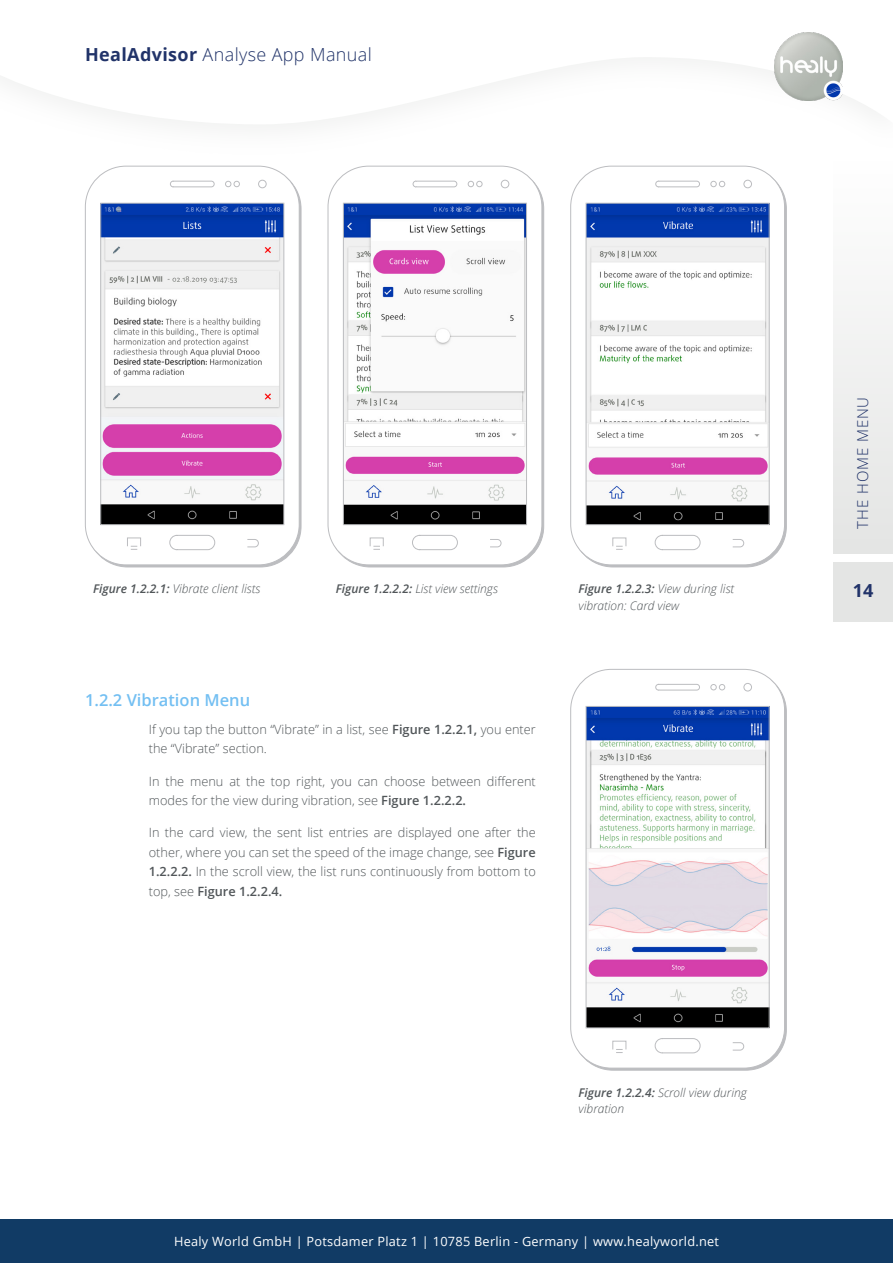
<style>
.page{position:relative;width:893px;height:1263px;background:#fff}
.page>*{position:absolute;margin:0;border:0;box-sizing:border-box;transform-origin:0 0}
.t1{font:300 18px "Open Sans";letter-spacing:.02em;color:#213369}
.t2{font:700 18px "Open Sans";color:#213369}
.B_Ü3{font:600 16.5px "Open Sans";color:#73bff2}
.t3{font:300 15px "Open Sans";letter-spacing:.06em;color:#213369}
.B_Fließtext{font:300 12.75px/19.5px "Open Sans";color:#515659}
.t4{font:12.75px "Open Sans";letter-spacing:.02em;color:#fff}
.B_BU_small_kursiv{font:italic 300 12px/16.5px "Open Sans";color:#515659}
.s1{font-weight:700}
.s2{font-weight:600}
</style>
<div class="page">
<div style="left:833px;top:161px;width:60px;height:392px;background:linear-gradient(to right,#f1f1f1,#f1f1f1)"></div>
<div style="left:833px;top:562px;width:60px;height:59px;background:#e4e5e4"></div>
<svg style="left:4px;top:58px;width:867px;height:66px"></svg>
<img style="left:774px;top:32px;width:69px;height:69px">
<div style="left:0;top:1219px;width:893px;height:44px;background:#113b65"></div>
<div style="left:85px;top:166px;width:215px;height:399px;border:1px solid #bcbdc0;border-radius:41px"></div>
<div style="left:258px;top:180px;width:8px;height:8px;border:1px solid #bcbdc0;border-radius:50%"></div>
<svg style="left:169px;top:535px;width:46px;height:15px"></svg>
<svg style="left:170px;top:181px;width:45px;height:6px"></svg>
<svg style="left:225px;top:181px;width:15px;height:6px"></svg>
<svg style="left:247px;top:539px;width:12px;height:8px"></svg>
<div style="left:127px;top:538px;width:14px;height:8px;border:1px solid #bcbdc0"></div>
<svg style="left:131px;top:546px;width:6px;height:4px"></svg>
<img style="left:102px;top:205px;width:180px;height:318px">
<div style="left:100px;top:203px;width:184px;height:322px;border:1px solid #bcbdc0"></div>
<div style="left:328px;top:166px;width:214px;height:399px;border:1px solid #bcbdc0;border-radius:41px"></div>
<div style="left:501px;top:180px;width:8px;height:8px;border:1px solid #bcbdc0;border-radius:50%"></div>
<svg style="left:412px;top:535px;width:46px;height:15px"></svg>
<svg style="left:412px;top:181px;width:45px;height:6px"></svg>
<svg style="left:468px;top:181px;width:15px;height:6px"></svg>
<svg style="left:490px;top:539px;width:12px;height:8px"></svg>
<div style="left:370px;top:538px;width:14px;height:8px;border:1px solid #bcbdc0"></div>
<svg style="left:373px;top:546px;width:7px;height:4px"></svg>
<img style="left:345px;top:205px;width:180px;height:318px">
<div style="left:343px;top:203px;width:184px;height:322px;border:1px solid #bcbdc0"></div>
<div style="left:570px;top:166px;width:215px;height:399px;border:1px solid #bcbdc0;border-radius:41px"></div>
<div style="left:744px;top:180px;width:8px;height:8px;border:1px solid #bcbdc0;border-radius:50%"></div>
<svg style="left:654px;top:535px;width:47px;height:15px"></svg>
<svg style="left:655px;top:181px;width:45px;height:6px"></svg>
<svg style="left:710px;top:181px;width:15px;height:6px"></svg>
<svg style="left:732px;top:539px;width:12px;height:8px"></svg>
<div style="left:612px;top:538px;width:14px;height:8px;border:1px solid #bcbdc0"></div>
<svg style="left:616px;top:546px;width:7px;height:4px"></svg>
<img style="left:588px;top:205px;width:179px;height:318px">
<div style="left:586px;top:203px;width:183px;height:322px;border:1px solid #bcbdc0"></div>
<div style="left:570px;top:669px;width:215px;height:399px;border:1px solid #bcbdc0;border-radius:41px"></div>
<div style="left:744px;top:683px;width:8px;height:8px;border:1px solid #bcbdc0;border-radius:50%"></div>
<svg style="left:654px;top:1038px;width:47px;height:15px"></svg>
<svg style="left:655px;top:684px;width:45px;height:7px"></svg>
<svg style="left:710px;top:684px;width:15px;height:6px"></svg>
<svg style="left:732px;top:1042px;width:12px;height:9px"></svg>
<div style="left:612px;top:1041px;width:14px;height:9px;border:1px solid #bcbdc0"></div>
<svg style="left:616px;top:1049px;width:7px;height:4px"></svg>
<img style="left:588px;top:708px;width:179px;height:318px">
<div style="left:586px;top:706px;width:183px;height:322px;border:1px solid #bcbdc0"></div>
<h1 class="t1" style="left:85px;top:43px;width:288px"><span class="s1">HealAdvisor</span> Analyse App Manual</h1>
<p class="B_BU_small_kursiv" style="left:93px;top:580px;width:168px"><span class="s2">Figure 1.2.2.1:</span> Vibrate client lists</p>
<p class="B_BU_small_kursiv" style="left:336px;top:580px;width:163px"><span class="s2">Figure 1.2.2.2:</span> List view settings</p>
<p class="B_BU_small_kursiv" style="left:578px;top:580px;width:157px"><span class="s2">Figure 1.2.2.3:</span> View during list vibration: Card view</p>
<p class="B_Ü3" style="left:85px;top:688px;width:167px">1.2.2 Vibration Menu</p>
<p class="B_Fließtext" style="left:149px;top:719px;width:388px">If you tap the button “Vibrate” in a list, see <span class="s2">Figure 1.2.2.1,</span> you enter the “Vibrate” section.</p>
<p class="B_Fließtext" style="left:149px;top:771px;width:388px">In the menu at the top right, you can choose between different modes for the view during vibration, see <span class="s2">Figure 1.2.2.2.</span></p>
<p class="B_Fließtext" style="left:149px;top:822px;width:388px;text-align:justify">In the card view, the sent list entries are displayed one after the other, where you can set the speed of the image change, see <span class="s2">Figure 1.2.2.2.</span> In the scroll view, the list runs continuously from bottom to top, see <span class="s2">Figure 1.2.2.4.</span></p>
<p class="B_BU_small_kursiv" style="left:579px;top:1084px;width:170px"><span class="s2">Figure 1.2.2.4:</span> Scroll view during vibration</p>
<p class="t4" style="left:174px;top:1233px;width:546px">Healy World GmbH | Potsdamer Platz 1 | 10785 Berlin - Germany | www.healyworld.net</p>
<p class="t3" style="left:852px;top:529px;width:133px;rotate:-90deg">THE HOME MENU</p>
<h1 class="t2" style="left:853px;top:578px;width:22px">14</h1>
</div>
